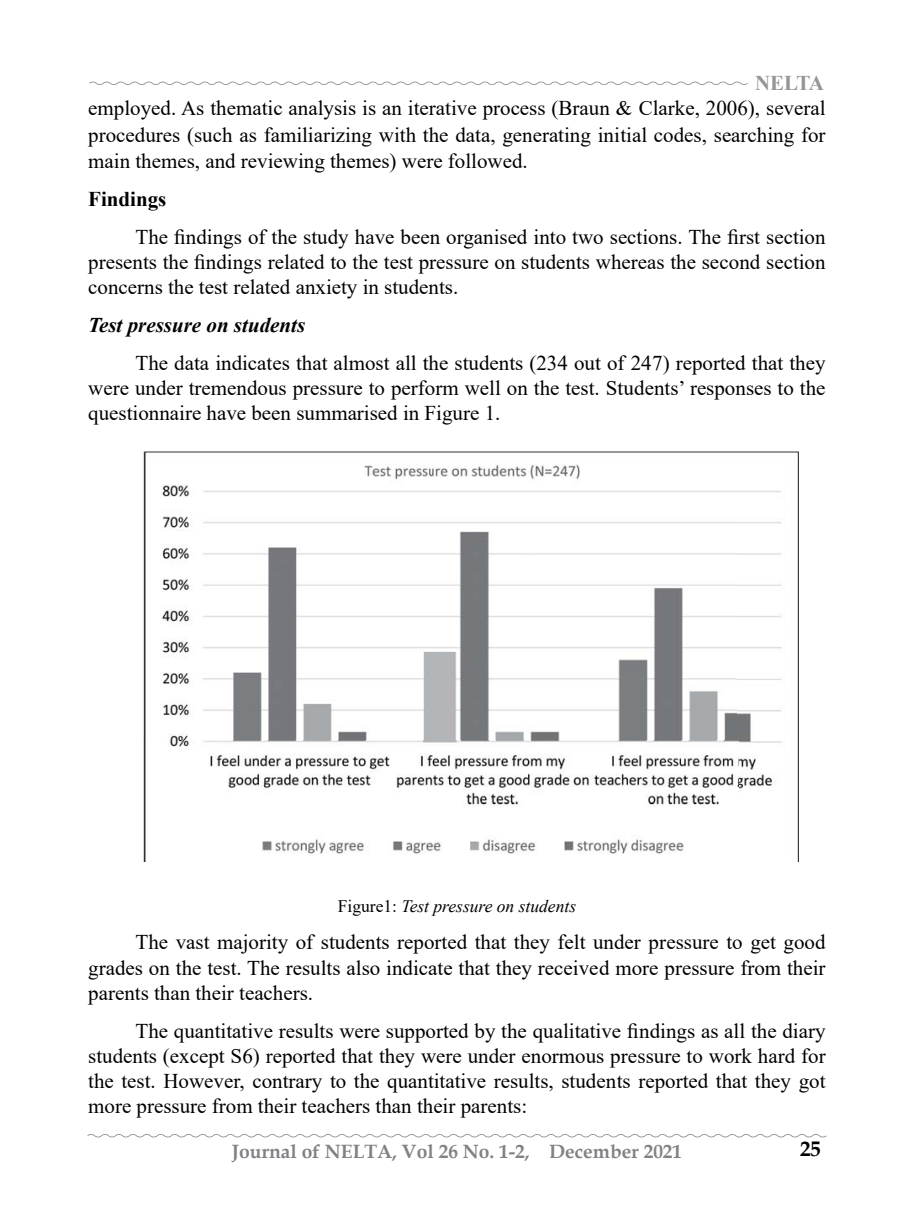
<style>
.page{position:relative;width:914px;height:1229px;background:#fff}
.page>*{position:absolute;margin:0;border:0;box-sizing:border-box;transform-origin:0 0}
.t1{font:21px/25.2px "Times New Roman";color:#000;text-align:justify}
.t2{font:italic 700 21px "Times New Roman";color:#000}
.t3{font:700 21px "Times New Roman";color:#000}
.t4{font:700 21px "Times New Roman";letter-spacing:-.035em;color:#939598}
.t5{font:700 21px "Book Antiqua";color:#000}
.t6{font:700 19.25px "Book Antiqua";color:#808285}
.t7{font:italic 17.5px "Times New Roman";color:#000}
.s1{font-style:normal}
</style>
<div class="page">
<svg style="left:89px;top:82px;width:659px;height:3px"></svg>
<svg style="left:87px;top:1134px;width:739px;height:3px"></svg>
<img style="left:143px;top:451px;width:655px;height:410px">
<p class="t4" style="left:755px;top:71px;width:70px">NELTA</p>
<p class="t1" style="left:88px;top:95px;width:738px;line-height:26.2px">employed. As thematic analysis is an iterative process (Braun &amp; Clarke, 2006), several procedures (such as familiarizing with the data, generating initial codes, searching for main themes, and reviewing themes) were followed.</p>
<p class="t3" style="left:88px;top:187px;width:80px">Findings</p>
<p class="t1" style="left:88px;top:224px;width:739px;text-indent:47px">The findings of the study have been organised into two sections. The first section presents the findings related to the test pressure on students whereas the second section concerns the test related anxiety in students.</p>
<p class="t2" style="left:88px;top:313px;width:218px">Test pressure on students</p>
<p class="t1" style="left:88px;top:350px;width:738px;text-indent:47px">The data indicates that almost all the students (234 out of 247) reported that they were under tremendous pressure to perform well on the test. Students’ responses to the questionnaire have been summarised in Figure 1.</p>
<p class="t7" style="left:338px;top:896px;width:240px"><span class="s1">Figure1:</span> Test pressure on students</p>
<p class="t1" style="left:88px;top:929px;width:739px;text-indent:47px">The vast majority of students reported that they felt under pressure to get good grades on the test. The results also indicate that they received more pressure from their parents than their teachers.</p>
<p class="t1" style="left:88px;top:1018px;width:739px;text-indent:47px">The quantitative results were supported by the qualitative findings as all the diary students (except S6) reported that they were under enormous pressure to work hard for the test. However, contrary to the quantitative results, students reported that they got more pressure from their teachers than their parents:</p>
<p class="t6" style="left:232px;top:1140px;width:452px">Journal of NELTA, Vol 26 No. 1-2, December 2021</p>
<p class="t5" style="left:800px;top:1136px;width:22px">25</p>
</div>
